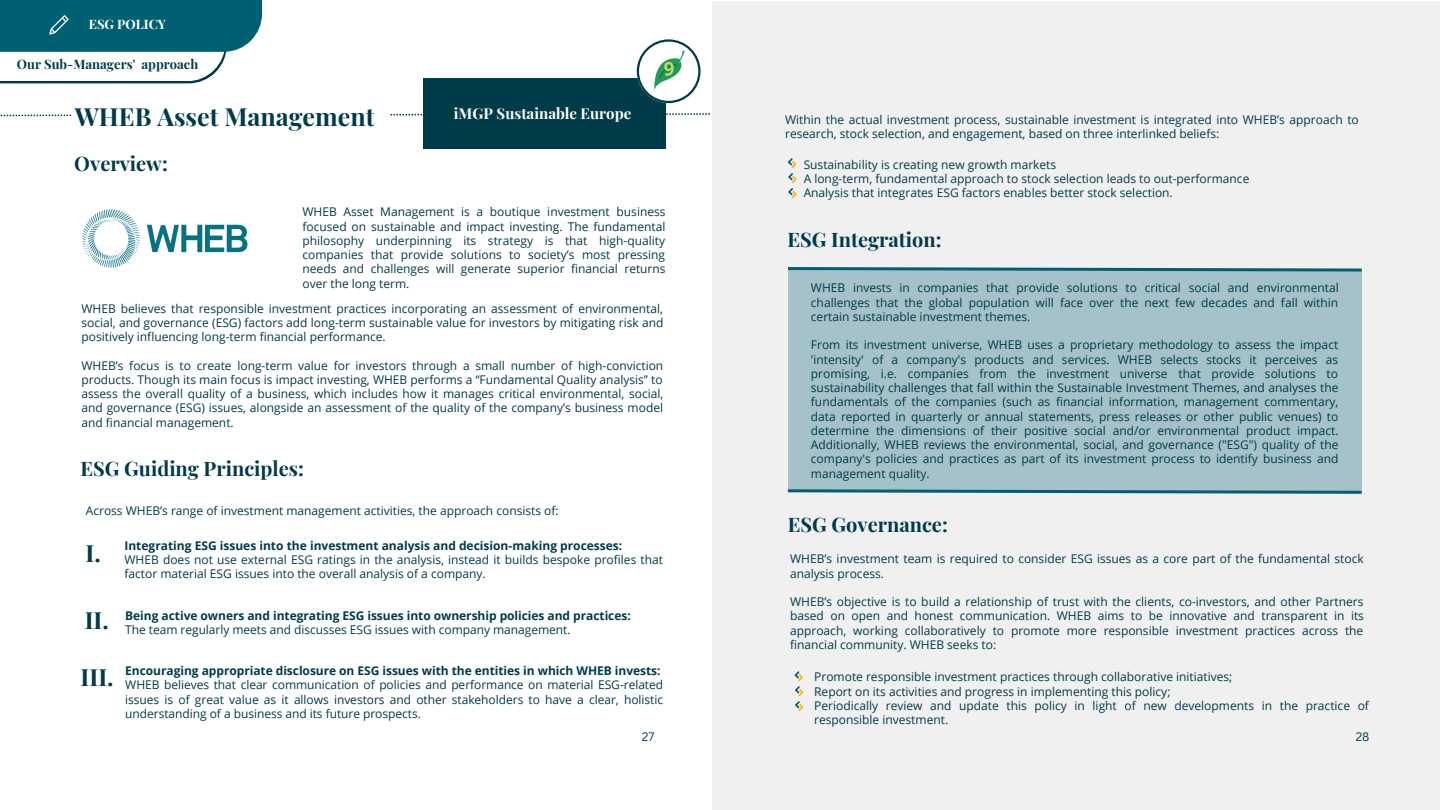
<style>
.page{position:relative;width:1440px;height:810px;background:#fff}
.page>*{position:absolute;margin:0;border:0;box-sizing:border-box;transform-origin:0 0}
.t1{font:700 25px "Playfair Display";color:#003b4a}
.t2{font:700 23.6px "Playfair Display";color:#003b4a}
.t3{font:700 20px "Playfair Display";color:#003b4a}
.t4{font:700 15px "Playfair Display";color:#fff}
.t5{font:700 13px "Playfair Display";color:#003b4a}
.t6{font:700 13px "Playfair Display";color:#fff}
.t7{font:12px/14.2px "Open Sans";color:#003b4a;text-align:justify}
.t8{font:700 12px "Open Sans";letter-spacing:-.005em;color:#003b4a}
.t9{font:12px "Canva Sans";color:#003b4a}
</style>
<div class="page">
<div style="left:712px;top:1px;width:728px;height:809px;background:#f0f0f0"></div>
<svg style="left:0;top:52px;width:226px;height:31px"></svg>
<div style="left:0;top:0;width:225px;height:81px;background:#fff"></div>
<div style="left:0;top:0;width:262px;height:52px;background:#006072"></div>
<svg style="left:49px;top:15px;width:20px;height:20px"></svg>
<img style="left:82px;top:209px;width:166px;height:59px">
<svg style="left:0;top:113px;width:710px;height:3px"></svg>
<div style="left:423px;top:78px;width:243px;height:70px;background:#003b4a"></div>
<div style="left:72px;top:93px;width:317px;height:47px;background:#fff"></div>
<img style="left:636px;top:39px;width:65px;height:65px">
<div style="left:788px;top:270px;width:574px;height:222px;background:#a4c2c8"></div>
<svg style="left:787px;top:489px;width:575px;height:5px"></svg>
<svg style="left:788px;top:267px;width:574px;height:5px"></svg>
<svg style="left:788px;top:158px;width:9px;height:40px"></svg>
<svg style="left:795px;top:671px;width:9px;height:40px"></svg>
<p class="t6" style="left:89px;top:15px;width:79px">ESG POLICY</p>
<p class="t5" style="left:17px;top:55px;width:183px">Our Sub-Managers' approach</p>
<p class="t1" style="left:75px;top:99px;width:301px">WHEB Asset Management</p>
<p class="t4" style="left:454px;top:102px;width:179px">iMGP Sustainable Europe</p>
<p class="t3" style="left:74px;top:150px;width:95px">Overview:</p>
<p class="t7" style="left:303px;top:205px;width:365px">WHEB Asset Management is a boutique investment business focused on sustainable and impact investing. The fundamental philosophy underpinning its strategy is that high-quality companies that provide solutions to society’s most pressing needs and challenges will generate superior financial returns over the long term.</p>
<p class="t7" style="left:81px;top:301px;width:583px">WHEB believes that responsible investment practices incorporating an assessment of environmental, social, and governance (ESG) factors add long-term sustainable value for investors by mitigating risk and positively influencing long-term financial performance.</p>
<p class="t7" style="left:81px;top:358px;width:584px">WHEB’s focus is to create long-term value for investors through a small number of high-conviction products. Though its main focus is impact investing, WHEB performs a “Fundamental Quality analysis” to assess the overall quality of a business, which includes how it manages critical environmental, social, and governance (ESG) issues, alongside an assessment of the quality of the company’s business model and financial management.</p>
<p class="t3" style="left:81px;top:454px;width:225px">ESG Guiding Principles:</p>
<p class="t7" style="left:86px;top:504px;width:474px">Across WHEB’s range of investment management activities, the approach consists of:</p>
<p class="t8" style="left:124px;top:537px;width:499px">Integrating ESG issues into the investment analysis and decision-making processes:</p>
<p class="t7" style="left:124px;top:552px;width:540px">WHEB does not use external ESG ratings in the analysis, instead it builds bespoke profiles that factor material ESG issues into the overall analysis of a company.</p>
<p class="t2" style="left:85px;top:603px;width:26px">II.</p>
<p class="t2" style="left:85px;top:536px;width:17px">I.</p>
<p class="t8" style="left:125px;top:607px;width:507px">Being active owners and integrating ESG issues into ownership policies and practices:</p>
<p class="t7" style="left:125px;top:622px;width:447px">The team regularly meets and discusses ESG issues with company management.</p>
<p class="t2" style="left:81px;top:660px;width:35px">III.</p>
<p class="t8" style="left:125px;top:662px;width:537px">Encouraging appropriate disclosure on ESG issues with the entities in which WHEB invests:</p>
<p class="t7" style="left:125px;top:678px;width:539px">WHEB believes that clear communication of policies and performance on material ESG-related issues is of great value as it allows investors and other stakeholders to have a clear, holistic understanding of a business and its future prospects.</p>
<p class="t7" style="left:785px;top:112px;width:575px">Within the actual investment process, sustainable investment is integrated into WHEB’s approach to research, stock selection, and engagement, based on three interlinked beliefs:</p>
<p class="t7" style="left:804px;top:157px;width:254px">Sustainability is creating new growth markets</p>
<p class="t7" style="left:804px;top:171px;width:447px">A long-term, fundamental approach to stock selection leads to out-performance</p>
<p class="t7" style="left:804px;top:186px;width:371px">Analysis that integrates ESG factors enables better stock selection.</p>
<p class="t3" style="left:788px;top:225px;width:156px">ESG Integration:</p>
<p class="t7" style="left:811px;top:281px;width:529px">WHEB invests in companies that provide solutions to critical social and environmental challenges that the global population will face over the next few decades and fall within certain sustainable investment themes.</p>
<p class="t7" style="left:811px;top:338px;width:529px">From its investment universe, WHEB uses a proprietary methodology to assess the impact 'intensity' of a company's products and services. WHEB selects stocks it perceives as promising, i.e. companies from the investment universe that provide solutions to sustainability challenges that fall within the Sustainable Investment Themes, and analyses the fundamentals of the companies (such as financial information, management commentary, data reported in quarterly or annual statements, press releases or other public venues) to determine the dimensions of their positive social and/or environmental product impact.<br>Additionally, WHEB reviews the environmental, social, and governance ("ESG") quality of the company's policies and practices as part of its investment process to identify business and management quality.</p>
<p class="t3" style="left:788px;top:511px;width:161px">ESG Governance:</p>
<p class="t7" style="left:790px;top:552px;width:575px">WHEB’s investment team is required to consider ESG issues as a core part of the fundamental stock analysis process.</p>
<p class="t7" style="left:790px;top:594px;width:575px">WHEB’s objective is to build a relationship of trust with the clients, co-investors, and other Partners based on open and honest communication. WHEB aims to be innovative and transparent in its approach, working collaboratively to promote more responsible investment practices across the financial community. WHEB seeks to:</p>
<p class="t7" style="left:814px;top:670px;width:420px">Promote responsible investment practices through collaborative initiatives;</p>
<p class="t7" style="left:814px;top:684px;width:358px">Report on its activities and progress in implementing this policy;</p>
<p class="t7" style="left:814px;top:698px;width:556px">Periodically review and update this policy in light of new developments in the practice of responsible investment.</p>
<p class="t9" style="left:642px;top:728px;width:14px">27</p>
<p class="t9" style="left:1356px;top:728px;width:15px">28</p>
</div>
